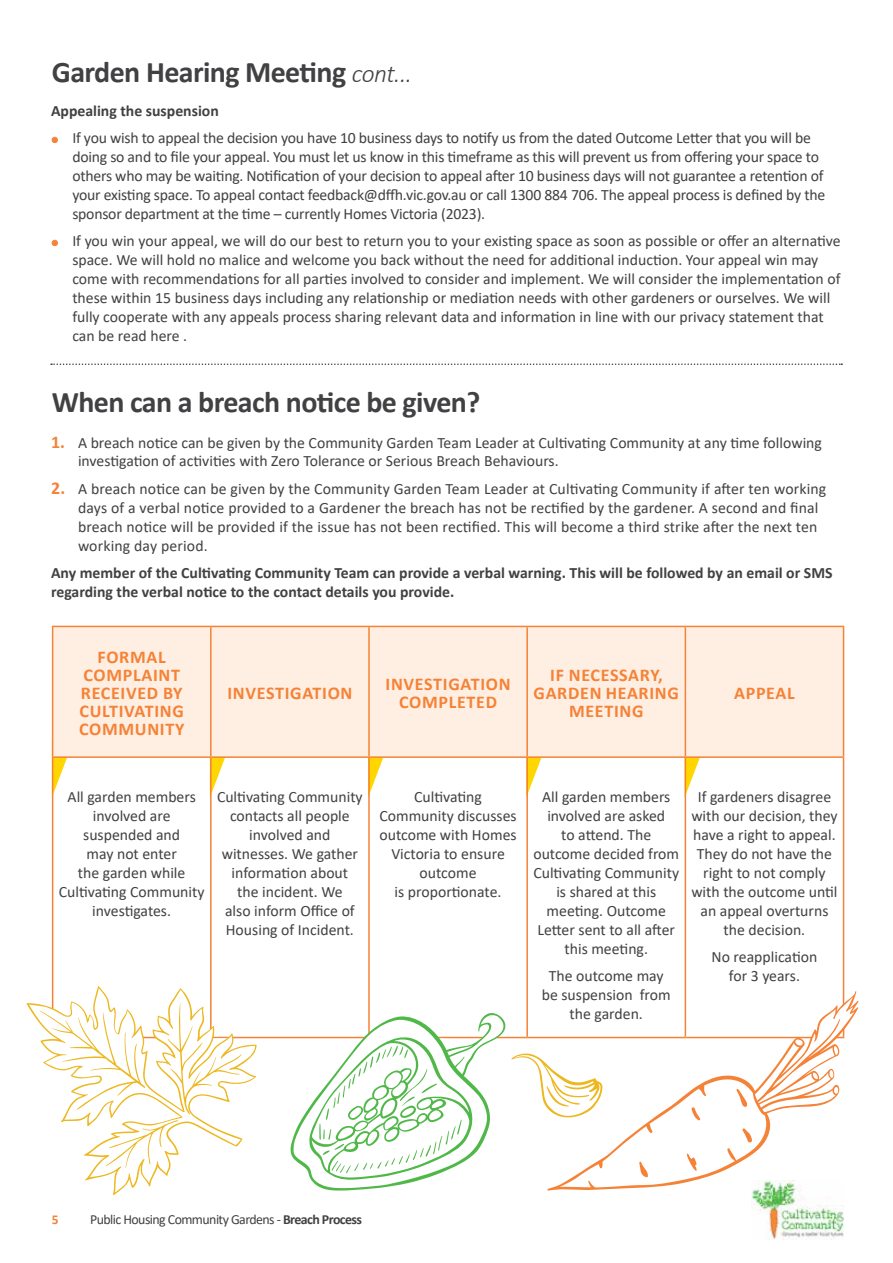
<style>
.page{position:relative;width:893px;height:1263px;background:#fff}
.page>*{position:absolute;margin:0;border:0;box-sizing:border-box;transform-origin:0 0}
.t1{font:700 30px "Calibri";letter-spacing:-.02em;color:#414042}
.t2{font:700 18px/18px "Calibri";letter-spacing:.04em;color:#f58236;text-align:center}
.t3{font:15.75px/18.9px "Calibri";color:#414042;text-align:center}
.t4{font:700 15.75px/18.9px "Calibri";color:#414042}
.t5{font:13.95px "Calibri";letter-spacing:-.04em;color:#414042}
.t6{font:700 13.5px "Calibri";color:#f58236}
.s1{font-weight:300;font-style:italic;font-size:25.5px}
.s2{font-weight:700;font-size:18px;color:#f58236}
.s3{font-weight:700}
</style>
<div class="page">
<img style="left:751px;top:1190px;width:92px;height:49px">
<svg style="left:53px;top:758px;width:14px;height:40px"></svg>
<svg style="left:212px;top:758px;width:13px;height:34px"></svg>
<svg style="left:370px;top:758px;width:13px;height:35px"></svg>
<svg style="left:528px;top:758px;width:14px;height:35px"></svg>
<svg style="left:686px;top:758px;width:14px;height:40px"></svg>
<div style="left:53px;top:627px;width:790px;height:129px;background:#ffefe3"></div>
<hr style="left:52px;top:758px;width:1px;height:279px;background:#f58236">
<hr style="left:210px;top:758px;width:2px;height:279px;background:#f58236">
<hr style="left:368px;top:758px;width:2px;height:279px;background:#f58236">
<hr style="left:526px;top:758px;width:2px;height:279px;background:#f58236">
<hr style="left:685px;top:758px;width:1px;height:279px;background:#f58236">
<hr style="left:843px;top:758px;width:1px;height:279px;background:#f58236">
<hr style="left:211px;top:1037px;width:158px;height:1px;background:#f58236">
<hr style="left:210px;top:627px;width:2px;height:129px;background:#f58236">
<hr style="left:368px;top:627px;width:2px;height:129px;background:#f58236">
<hr style="left:52px;top:626px;width:159px;height:1px;background:#f58236">
<hr style="left:52px;top:627px;width:1px;height:129px;background:#f58236">
<hr style="left:211px;top:626px;width:158px;height:1px;background:#f58236">
<hr style="left:369px;top:626px;width:158px;height:1px;background:#f58236">
<hr style="left:527px;top:626px;width:158px;height:1px;background:#f58236">
<hr style="left:526px;top:627px;width:2px;height:129px;background:#f58236">
<hr style="left:685px;top:626px;width:159px;height:1px;background:#f58236">
<hr style="left:685px;top:627px;width:1px;height:129px;background:#f58236">
<hr style="left:843px;top:627px;width:1px;height:129px;background:#f58236">
<hr style="left:52px;top:756px;width:159px;height:2px;background:#f58236">
<hr style="left:211px;top:756px;width:158px;height:2px;background:#f58236">
<hr style="left:369px;top:756px;width:158px;height:2px;background:#f58236">
<hr style="left:527px;top:756px;width:158px;height:2px;background:#f58236">
<hr style="left:685px;top:756px;width:159px;height:2px;background:#f58236">
<svg style="left:51px;top:363px;width:791px;height:2px"></svg>
<svg style="left:26px;top:986px;width:231px;height:209px"></svg>
<svg style="left:39px;top:1003px;width:203px;height:111px"></svg>
<svg style="left:106px;top:1120px;width:72px;height:48px"></svg>
<svg style="left:290px;top:1012px;width:257px;height:178px"></svg>
<svg style="left:547px;top:990px;width:312px;height:200px"></svg>
<svg style="left:639px;top:1162px;width:9px;height:15px"></svg>
<svg style="left:687px;top:1153px;width:10px;height:18px"></svg>
<svg style="left:691px;top:1107px;width:9px;height:13px"></svg>
<svg style="left:742px;top:1127px;width:10px;height:16px"></svg>
<svg style="left:736px;top:1088px;width:11px;height:19px"></svg>
<h1 class="t1" style="left:52px;top:51px;width:362px">Garden Hearing Meeting <span class="s1">cont...</span></h1>
<p class="t4" style="left:51px;top:101px;width:169px">Appealing the suspension</p>
<p class="t3" style="left:72px;top:128px;width:754px;text-align:left;text-indent:-21px"><sub>•</sub> If you wish to appeal the decision you have 10 business days to notify us from the dated Outcome Letter that you will be doing so and to file your appeal. You must let us know in this timeframe as this will prevent us from offering your space to others who may be waiting. Notification of your decision to appeal after 10 business days will not guarantee a retention of your existing space. To appeal contact feedback@dffh.vic.gov.au or call 1300 884 706. The appeal process is defined by the sponsor department at the time – currently Homes Victoria (2023).</p>
<p class="t3" style="left:72px;top:231px;width:770px;text-align:left;text-indent:-21px"><sub>•</sub> If you win your appeal, we will do our best to return you to your existing space as soon as possible or offer an alternative space. We will hold no malice and welcome you back without the need for additional induction. Your appeal win may come with recommendations for all parties involved to consider and implement. We will consider the implementation of these within 15 business days including any relationship or mediation needs with other gardeners or ourselves. We will fully cooperate with any appeals process sharing relevant data and information in line with our privacy statement that can be read here .</p>
<h1 class="t1" style="left:52px;top:380px;width:430px">When can a breach notice be given?</h1>
<p class="t3" style="left:78px;top:432px;width:745px;text-align:left;text-indent:-27px"><span class="s2">1.</span> A breach notice can be given by the Community Garden Team Leader at Cultivating Community at any time following investigation of activities with Zero Tolerance or Serious Breach Behaviours.</p>
<p class="t3" style="left:78px;top:479px;width:750px;text-align:left;text-indent:-27px"><span class="s2">2.</span> A breach notice can be given by the Community Garden Team Leader at Cultivating Community if after ten working days of a verbal notice provided to a Gardener the breach has not be rectified by the gardener. A second and final breach notice will be provided if the issue has not been rectified. This will become a third strike after the next ten working day period.</p>
<p class="t4" style="left:51px;top:563px;width:783px">Any member of the Cultivating Community Team can provide a verbal warning. This will be followed by an email or SMS regarding the verbal notice to the contact details you provide.</p>
<p class="t2" style="left:79px;top:647px;width:107px">FORMAL<br>COMPLAINT<br>RECEIVED BY<br>CULTIVATING<br>COMMUNITY</p>
<p class="t2" style="left:227px;top:683px;width:127px">INVESTIGATION</p>
<p class="t2" style="left:386px;top:674px;width:127px">INVESTIGATION<br>COMPLETED</p>
<p class="t2" style="left:533px;top:665px;width:147px">IF NECESSARY,<br>GARDEN HEARING<br>MEETING</p>
<p class="t2" style="left:734px;top:683px;width:62px">APPEAL</p>
<p class="t3" style="left:59px;top:787px;width:147px">All garden members involved are suspended and<br>may not enter<br>the garden while<br>Cultivating Community investigates.</p>
<p class="t3" style="left:217px;top:787px;width:147px">Cultivating Community contacts all people involved and witnesses. We gather information about<br>the incident. We<br>also inform Office of<br>Housing of Incident.</p>
<p class="t3" style="left:379px;top:787px;width:139px">Cultivating<br>Community discusses outcome with Homes<br>Victoria to ensure outcome<br>is proportionate.</p>
<p class="t3" style="left:533px;top:787px;width:147px">All garden members involved are asked<br>to attend. The outcome decided from<br>Cultivating Community is shared at this meeting. Outcome<br>Letter sent to all after this meeting.</p>
<p class="t3" style="left:542px;top:966px;width:131px">The outcome may be suspension from the garden.</p>
<p class="t3" style="left:691px;top:787px;width:148px">If gardeners disagree with our decision, they have a right to appeal.<br>They do not have the right to not comply with the outcome until an appeal overturns the decision.</p>
<p class="t3" style="left:712px;top:947px;width:107px">No reapplication for 3 years.</p>
<p class="t6" style="left:52px;top:1209px;width:8px">5</p>
<p class="t5" style="left:90px;top:1209px;width:273px">Public Housing Community Gardens - <span class="s3">Breach Process</span></p>
</div>
